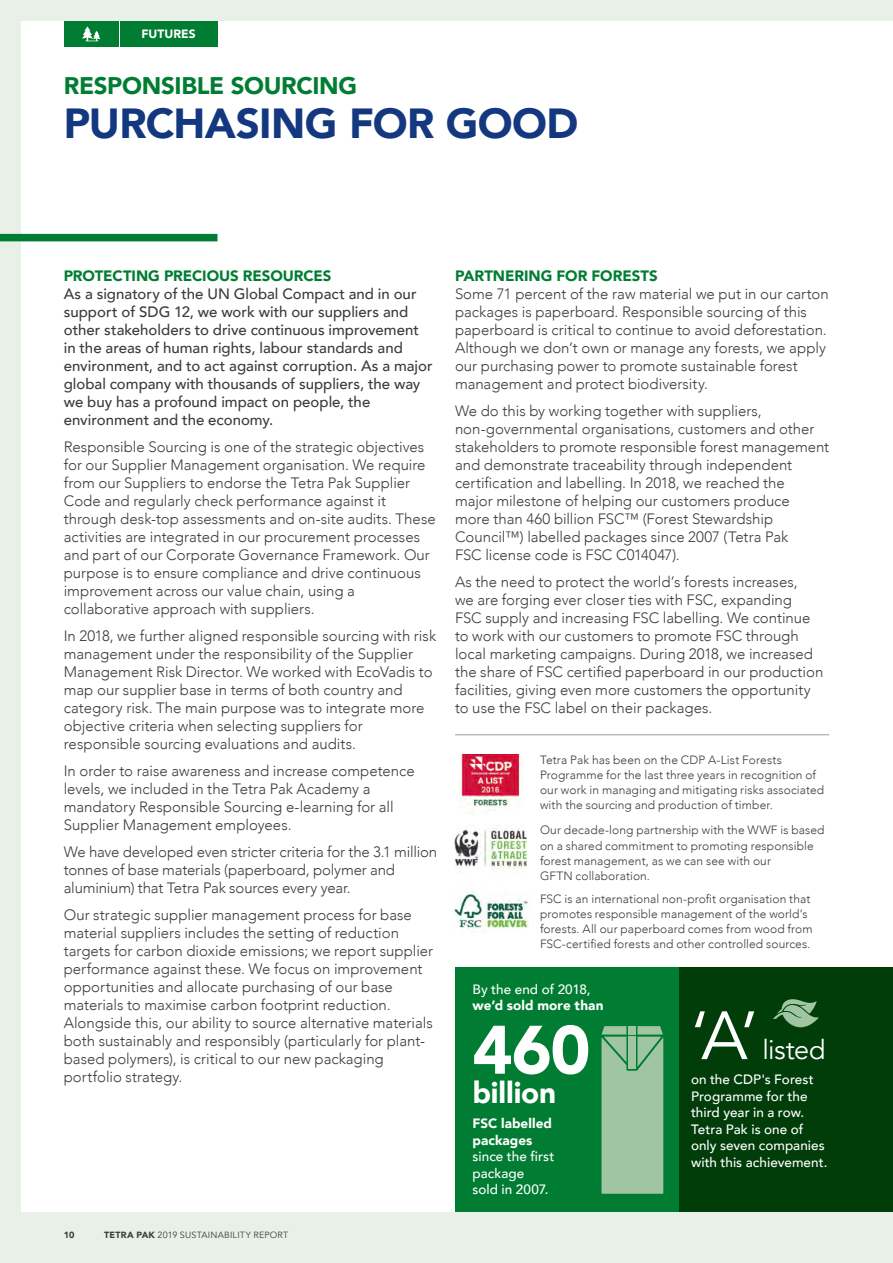
<style>
.page{position:relative;width:893px;height:1263px;background:#e8f0e8}
.page>*{position:absolute;margin:0;border:0;box-sizing:border-box;transform-origin:0 0}
._11_Body_copy{font:900 67.65px "Avenir";color:#fff}
._11_Body_copy-2{font:67.5px "Avenir";color:#fff}
._00_Page_Heads_28_28{font:900 42px "Avenir";letter-spacing:-.015em;color:#14387f}
._11_Body_copy-3{font:900 29.7px "Avenir";letter-spacing:-.005em;color:#fff}
._11_Body_copy-4{font:27px "Avenir";letter-spacing:-.015em;color:#fff}
._00_HIGHLIGHTS_16_28{font:900 24px "Avenir";letter-spacing:-.015em;color:#007d32}
._11_Body_copy-5{font:300 15px/18px "Avenir";color:#3c3c3b}
._11a_Body_copy_Mediu{font:500 15px/18px "Avenir";color:#3c3c3b}
._03_Subhead_CAPS{font:900 15px "Avenir";letter-spacing:-.005em;color:#007d32}
._11_Body_copy-6{font:500 13.5px/16.5px "Avenir";letter-spacing:.005em;color:#fff}
._11_Body_copy-7{font:900 13.5px/16.5px "Avenir";letter-spacing:.005em;color:#fff}
._11_Body_copy-8{font:300 12px/15px "Avenir";letter-spacing:.01em;color:#3c3c3b}
.PAGE_HEADER___CHAPTE{font:900 12px "Avenir";letter-spacing:.005em;color:#fff}
.t1{font:9px "Avenir";letter-spacing:.02em;color:#3c3c3b}
.t2{font:900 9px "Avenir";color:#3c3c3b}
.s1{font-weight:900}
.s2{font-weight:500}
</style>
<div class="page">
<div style="left:21px;top:21px;width:872px;height:1191px;background:#fff"></div>
<div style="left:0;top:234px;width:217px;height:7px;background:#007d32"></div>
<div style="left:64px;top:21px;width:55px;height:26px;background:#007d32"></div>
<svg style="left:82px;top:26px;width:18px;height:15px"></svg>
<div style="left:120px;top:21px;width:97px;height:26px;background:#007d32"></div>
<hr style="left:455px;top:734px;width:374px;height:1px;background:#9d9d9c">
<img style="left:459px;top:754px;width:63px;height:56px">
<img style="left:454px;top:892px;width:76px;height:40px">
<img style="left:455px;top:828px;width:71px;height:44px">
<div style="left:455px;top:968px;width:438px;height:244px;background:#007d32"></div>
<div style="left:679px;top:968px;width:214px;height:244px;background:#003d09"></div>
<svg style="left:773px;top:999px;width:46px;height:28px"></svg>
<svg style="left:602px;top:1026px;width:61px;height:168px;background:#98c19c"></svg>
<div style="left:628px;top:1037px;width:7px;height:32px;background:#a0c5a2"></div>
<p class="PAGE_HEADER___CHAPTE" style="left:141px;top:24px;width:56px">FUTURES</p>
<p class="_00_HIGHLIGHTS_16_28" style="left:64px;top:65px;width:295px">RESPONSIBLE SOURCING</p>
<p class="_00_Page_Heads_28_28" style="left:64px;top:87px;width:516px">PURCHASING FOR GOOD</p>
<p class="_03_Subhead_CAPS" style="left:64px;top:263px;width:269px">PROTECTING PRECIOUS RESOURCES</p>
<p class="_11a_Body_copy_Mediu" style="left:64px;top:284px;width:370px">As a signatory of the UN Global Compact and in our support of SDG 12, we work with our suppliers and other stakeholders to drive continuous improvement in the areas of human rights, labour standards and environment, and to act against corruption. As a major global company with thousands of suppliers, the way we buy has a profound impact on people, the environment and the economy.</p>
<p class="_11_Body_copy-5" style="left:64px;top:437px;width:373px">Responsible Sourcing is one of the strategic objectives for our Supplier Management organisation. We require from our Suppliers to endorse the Tetra Pak Supplier Code and regularly check performance against it through desk-top assessments and on-site audits. These activities are integrated in our procurement processes and part of our Corporate Governance Framework. Our purpose is to ensure compliance and drive continuous improvement across our value chain, using a collaborative approach with suppliers.</p>
<p class="_11_Body_copy-5" style="left:64px;top:626px;width:374px">In 2018, we further aligned responsible sourcing with risk management under the responsibility of the Supplier Management Risk Director. We worked with EcoVadis to map our supplier base in terms of both country and category risk. The main purpose was to integrate more objective criteria when selecting suppliers for responsible sourcing evaluations and audits.</p>
<p class="_11_Body_copy-5" style="left:64px;top:761px;width:352px">In order to raise awareness and increase competence levels, we included in the Tetra Pak Academy a mandatory Responsible Sourcing e-learning for all Supplier Management employees.</p>
<p class="_11_Body_copy-5" style="left:64px;top:842px;width:375px">We have developed even stricter criteria for the 3.1 million tonnes of base materials (paperboard, polymer and aluminium) that Tetra Pak sources every year.</p>
<p class="_11_Body_copy-5" style="left:64px;top:905px;width:371px">Our strategic supplier management process for base material suppliers includes the setting of reduction targets for carbon dioxide emissions; we report supplier performance against these. We focus on improvement opportunities and allocate purchasing of our base materials to maximise carbon footprint reduction.<br>Alongside this, our ability to source alternative materials both sustainably and responsibly (particularly for plant&shy;based polymers), is critical to our new packaging portfolio strategy.</p>
<p class="t2" style="left:64px;top:1227px;width:12px">10</p>
<p class="t1" style="left:104px;top:1229px;width:186px"><span class="s1">TETRA PAK</span> 2019 SUSTAINABILITY REPORT</p>
<p class="_03_Subhead_CAPS" style="left:455px;top:263px;width:204px">PARTNERING FOR FORESTS</p>
<p class="_11_Body_copy-5" style="left:455px;top:284px;width:375px">Some 71 percent of the raw material we put in our carton packages is paperboard. Responsible sourcing of this paperboard is critical to continue to avoid deforestation.<br>Although we don’t own or manage any forests, we apply our purchasing power to promote sustainable forest management and protect biodiversity.</p>
<p class="_11_Body_copy-5" style="left:455px;top:401px;width:376px">We do this by working together with suppliers, non-governmental organisations, customers and other stakeholders to promote responsible forest management and demonstrate traceability through independent certification and labelling. In 2018, we reached the<br>major milestone of helping our customers produce<br>more than 460 billion FSC™ (Forest Stewardship Council™) labelled packages since 2007 (Tetra Pak<br>FSC license code is FSC C014047).</p>
<p class="_11_Body_copy-5" style="left:455px;top:572px;width:370px">As the need to protect the world’s forests increases,<br>we are forging ever closer ties with FSC, expanding<br>FSC supply and increasing FSC labelling. We continue to work with our customers to promote FSC through local marketing campaigns. During 2018, we increased the share of FSC certified paperboard in our production facilities, giving even more customers the opportunity to use the FSC label on their packages.</p>
<p class="_11_Body_copy-8" style="left:540px;top:752px;width:286px">Tetra Pak has been on the CDP A-List Forests Programme for the last three years in recognition of our work in managing and mitigating risks associated with the sourcing and production of timber.</p>
<p class="_11_Body_copy-8" style="left:540px;top:823px;width:286px">Our decade-long partnership with the WWF is based on a shared commitment to promoting responsible forest management, as we can see with our<br>GFTN collaboration.</p>
<p class="_11_Body_copy-8" style="left:540px;top:891px;width:274px">FSC is an international non-profit organisation that promotes responsible management of the world’s forests. All our paperboard comes from wood from FSC-certified forests and other controlled sources.</p>
<p class="_11_Body_copy-7" style="left:472px;top:980px;width:132px"><span class="s2">By the end of 2018, </span>we’d sold more than</p>
<p class="_11_Body_copy-2" style="left:691px;top:996px;width:69px">‘A’</p>
<p class="_11_Body_copy" style="left:472px;top:992px;width:119px">460</p>
<p class="_11_Body_copy-3" style="left:473px;top:1067px;width:85px">billion</p>
<p class="_11_Body_copy-6" style="left:473px;top:1114px;width:83px"><span class="s1">FSC labelled packages </span>since the first package<br>sold in 2007.</p>
<p class="_11_Body_copy-4" style="left:762px;top:1034px;width:65px">listed</p>
<p class="_11_Body_copy-6" style="left:691px;top:1070px;width:138px">on the CDP's Forest<br>Programme for the third year in a row.<br>Tetra Pak is one of only seven companies with this achievement.</p>
</div>
